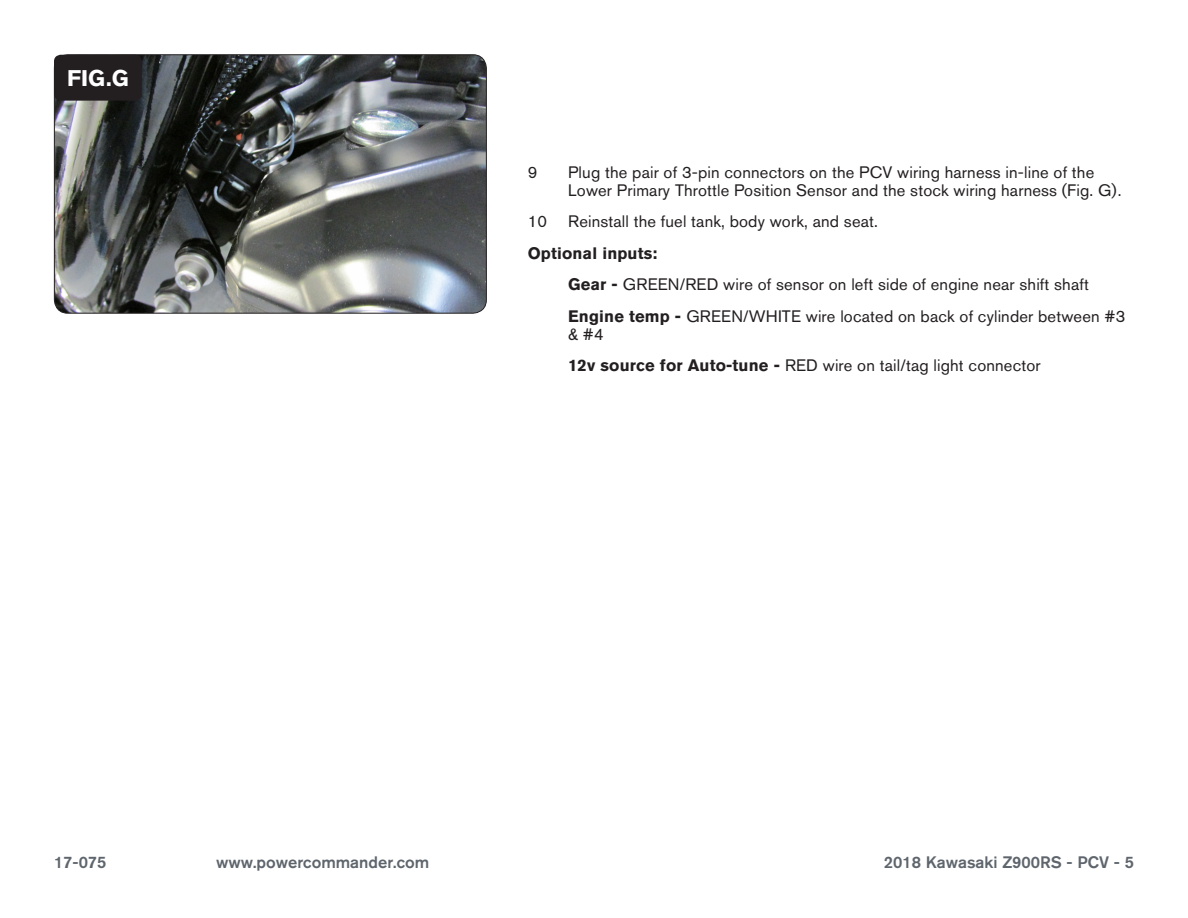
<style>
.page{position:relative;width:1188px;height:918px;background:#fff}
.page>*{position:absolute;margin:0;border:0;box-sizing:border-box;transform-origin:0 0}
.t1{font:700 22.5px "Akzidenz Grotesk BQ";color:#fff}
.Bodycopy{font:16.5px/18px "Akzidenz Grotesk BQ";letter-spacing:.01em;color:#231f20}
.t2{font:500 16.5px "Akzidenz Grotesk BQ";color:#5e656c}
.Bodycopy-2{font:700 16.5px "Akzidenz Grotesk BQ";letter-spacing:.01em;color:#231f20}
.s1{font-weight:700}
</style>
<div class="page">
<img style="left:54px;top:55px;width:431px;height:257px">
<div style="left:54px;top:54px;width:433px;height:260px;border:1px solid #231f20;border-radius:14px"></div>
<div style="left:54px;top:55px;width:88px;height:46px;background:#231f20;border-radius:7px"></div>
<p class="t1" style="left:67px;top:65px;width:63px">FIG.G</p>
<p class="Bodycopy" style="left:528px;top:163px;width:11px">9</p>
<p class="Bodycopy" style="left:568px;top:163px;width:555px">Plug the pair of 3-pin connectors on the PCV wiring harness in-line of the<br>Lower Primary Throttle Position Sensor and the stock wiring harness (Fig. G).</p>
<p class="Bodycopy" style="left:528px;top:212px;width:21px">10</p>
<p class="Bodycopy" style="left:568px;top:212px;width:311px">Reinstall the fuel tank, body work, and seat.</p>
<p class="Bodycopy-2" style="left:528px;top:243px;width:131px">Optional inputs:</p>
<p class="Bodycopy" style="left:568px;top:275px;width:522px"><span class="s1">Gear -</span> GREEN/RED wire of sensor on left side of engine near shift shaft</p>
<p class="Bodycopy" style="left:568px;top:307px;width:559px"><span class="s1">Engine temp -</span> GREEN/WHITE wire located on back of cylinder between #3 &amp; #4</p>
<p class="Bodycopy" style="left:568px;top:356px;width:474px"><span class="s1">12v source for Auto-tune -</span> RED wire on tail/tag light connector</p>
<p class="t2" style="left:54px;top:852px;width:54px">17-075</p>
<p class="t2" style="left:216px;top:852px;width:215px">www.powercommander.com</p>
<p class="t2" style="left:884px;top:852px;width:252px">2018 Kawasaki Z900RS - PCV - 5</p>
</div>
